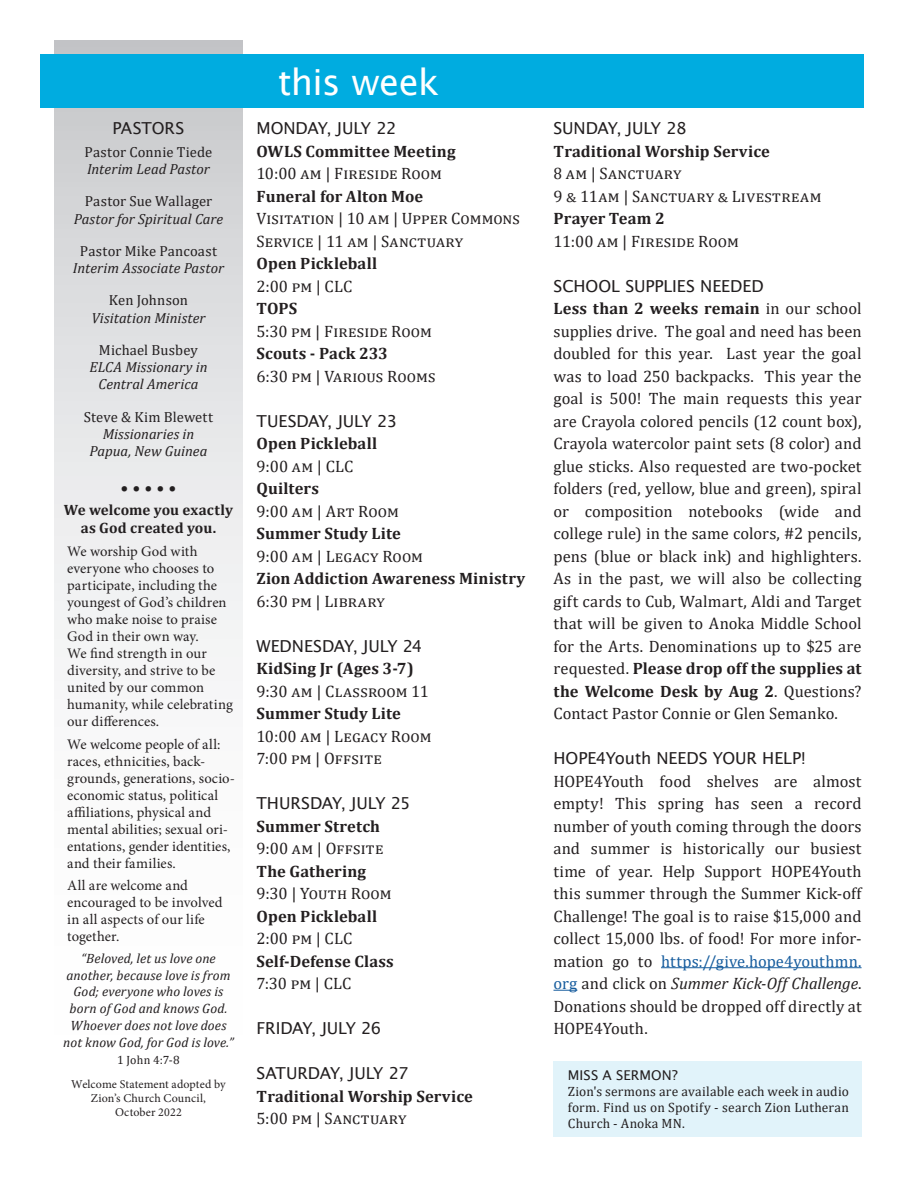
<style>
.page{position:relative;width:918px;height:1188px;background:#fff}
.page>*{position:absolute;margin:0;border:0;box-sizing:border-box;transform-origin:0 0}
.t1{font:36px "Lucida Sans";letter-spacing:-.015em;color:#fff}
.t2{font:18px "Cambria";color:#231f20}
.t3{font:16.5px/22.5px "Cambria";letter-spacing:.01em;color:#231f20;text-align:justify}
.t4{font:700 16.5px "Cambria";letter-spacing:.01em;color:#231f20}
.t5{font:16.5px "Lucida Sans";letter-spacing:-.005em;color:#231f20}
.t6{font:16.5px/22.5px "Cambria";letter-spacing:.035em;color:#231f20}
.t7{font:16.5px/22.5px "Cambria";letter-spacing:.09em;color:#231f20}
.t8{font:16.5px "Cambria";letter-spacing:.05em;color:#231f20}
.t9{font:16.5px "Cambria";letter-spacing:.055em;color:#231f20}
.t10{font:700 15px/18px "Cambria";letter-spacing:.005em;color:#231f20;text-align:center}
.t11{font:14.7px/17px "Minion Pro";letter-spacing:.005em;color:#231f20}
.t12{font:italic 14.7px/17.2px "Cambria";color:#231f20;text-align:center}
.t13{font:14.7px "Cambria";letter-spacing:.01em;color:#231f20}
.t14{font:italic 13.5px/17px "Cambria";letter-spacing:.005em;color:#231f20;text-align:center}
.t15{font:13.5px/16.2px "Cambria";letter-spacing:.015em;color:#231f20;text-align:justify}
.t16{font:13.5px "Lucida Sans";letter-spacing:.01em;color:#231f20}
.t17{font:12px/14.4px "Minion Pro";letter-spacing:.01em;color:#231f20;text-align:center}
.t18{font:12px "Cambria";color:#231f20}
.s1{font-weight:700}
.s2{color:#175d9e}
.s3{font-style:italic}
</style>
<div class="page">
<div style="left:54px;top:40px;width:189px;height:1148px;background:linear-gradient(to bottom,#d0d2d4,#fff)"></div>
<div style="left:40px;top:54px;width:824px;height:54px;background:#00ace0"></div>
<hr style="left:661px;top:967px;width:201px;height:1px;background:#175d9e">
<svg style="left:554px;top:990px;width:23px;height:1px"></svg>
<div style="left:554px;top:1062px;width:308px;height:75px;background:#e1f3fa"></div>
<p class="t5" style="left:113px;top:119px;width:73px">PASTORS</p>
<p class="t13" style="left:85px;top:143px;width:129px">Pastor Connie Tiede</p>
<p class="t12" style="left:87px;top:160px;width:124px">Interim Lead Pastor</p>
<p class="t13" style="left:85px;top:193px;width:129px">Pastor Sue Wallager</p>
<p class="t12" style="left:74px;top:209px;width:151px">Pastor for Spiritual Care</p>
<p class="t13" style="left:80px;top:242px;width:139px">Pastor Mike Pancoast</p>
<p class="t12" style="left:73px;top:259px;width:153px">Interim Associate Pastor</p>
<p class="t13" style="left:109px;top:292px;width:81px">Ken Johnson</p>
<p class="t12" style="left:91px;top:308px;width:116px">Visitation Minister</p>
<p class="t13" style="left:99px;top:341px;width:101px">Michael Busbey</p>
<p class="t12" style="left:89px;top:358px;width:120px">ELCA Missionary in<br>Central America</p>
<p class="t13" style="left:84px;top:408px;width:131px">Steve &amp; Kim Blewett</p>
<p class="t12" style="left:90px;top:425px;width:119px">Missionaries in<br>Papua, New Guinea</p>
<p class="t2" style="left:121px;top:477px;width:57px">• • • • •</p>
<p class="t10" style="left:64px;top:501px;width:171px">We welcome you exactly as God created you.</p>
<p class="t11" style="left:67px;top:543px;width:167px">We worship God with everyone who chooses to participate, including the youngest of God’s children who make noise to praise<br>God in their own way.<br>We find strength in our diversity, and strive to be united by our common humanity, while celebrating our differences.</p>
<p class="t11" style="left:67px;top:736px;width:169px">We welcome people of all: races, ethnicities, back&shy;grounds, generations, socio&shy;economic status, political affiliations, physical and mental abilities; sexual ori&shy;entations, gender identities, and their families.</p>
<p class="t11" style="left:67px;top:877px;width:157px">All are welcome and encouraged to be involved in all aspects of our life together.</p>
<p class="t14" style="left:63px;top:949px;width:172px">“Beloved, let us love one another, because love is from<br>God; everyone who loves is born of God and knows God.<br>Whoever does not love does not know God, for God is love.”</p>
<p class="t18" style="left:117px;top:1053px;width:64px">1 John 4:7-8</p>
<p class="t17" style="left:71px;top:1077px;width:156px">Welcome Statement adopted by<br>Zion’s Church Council,<br>October 2022</p>
<h1 class="t1" style="left:278px;top:61px;width:163px">this week</h1>
<p class="t5" style="left:256px;top:119px;width:142px">MONDAY, JULY 22</p>
<p class="t4" style="left:256px;top:139px;width:201px">OWLS Committee Meeting</p>
<p class="t3" style="left:256px;top:162px;width:187px">10:00 am | Fireside Room</p>
<p class="t4" style="left:256px;top:184px;width:168px">Funeral for Alton Moe</p>
<p class="t6" style="left:256px;top:207px;width:265px">Visitation | 10 am | Upper Commons<br>Service | 11 am | Sanctuary</p>
<p class="t4" style="left:256px;top:252px;width:122px">Open Pickleball</p>
<p class="t3" style="left:256px;top:275px;width:97px">2:00 pm | CLC</p>
<p class="t4" style="left:256px;top:297px;width:42px">TOPS</p>
<p class="t3" style="left:256px;top:320px;width:177px">5:30 pm | Fireside Room</p>
<p class="t4" style="left:256px;top:342px;width:133px">Scouts - Pack 233</p>
<p class="t3" style="left:256px;top:365px;width:181px">6:30 pm | Various Rooms</p>
<p class="t5" style="left:256px;top:411px;width:142px">TUESDAY, JULY 23</p>
<p class="t4" style="left:256px;top:432px;width:122px">Open Pickleball</p>
<p class="t3" style="left:256px;top:455px;width:98px">9:00 am | CLC</p>
<p class="t4" style="left:256px;top:477px;width:64px">Quilters</p>
<p class="t3" style="left:256px;top:500px;width:144px">9:00 am | Art Room</p>
<p class="t4" style="left:256px;top:522px;width:146px">Summer Study Lite</p>
<p class="t3" style="left:256px;top:545px;width:168px">9:00 am | Legacy Room</p>
<p class="t4" style="left:256px;top:567px;width:270px">Zion Addiction Awareness Ministry</p>
<p class="t9" style="left:256px;top:591px;width:130px">6:30 pm | Library</p>
<p class="t5" style="left:256px;top:637px;width:167px">WEDNESDAY, JULY 24</p>
<p class="t4" style="left:256px;top:657px;width:159px">KidSing Jr (Ages 3-7)</p>
<p class="t8" style="left:256px;top:681px;width:174px">9:30 am | Classroom 11</p>
<p class="t4" style="left:256px;top:702px;width:146px">Summer Study Lite</p>
<p class="t3" style="left:256px;top:725px;width:177px">10:00 am | Legacy Room<br>7:00 pm | Offsite</p>
<p class="t5" style="left:256px;top:794px;width:156px">THURSDAY, JULY 25</p>
<p class="t4" style="left:256px;top:815px;width:125px">Summer Stretch</p>
<p class="t3" style="left:256px;top:837px;width:128px">9:00 am | Offsite</p>
<p class="t4" style="left:256px;top:860px;width:111px">The Gathering</p>
<p class="t3" style="left:256px;top:882px;width:137px">9:30 | Youth Room</p>
<p class="t4" style="left:256px;top:905px;width:122px">Open Pickleball</p>
<p class="t3" style="left:256px;top:927px;width:97px">2:00 pm | CLC</p>
<p class="t4" style="left:256px;top:950px;width:139px">Self-Defense Class</p>
<p class="t3" style="left:256px;top:972px;width:96px">7:30 pm | CLC</p>
<p class="t5" style="left:256px;top:1019px;width:126px">FRIDAY, JULY 26</p>
<p class="t5" style="left:256px;top:1064px;width:154px">SATURDAY, JULY 27</p>
<p class="t4" style="left:256px;top:1085px;width:218px">Traditional Worship Service</p>
<p class="t3" style="left:256px;top:1107px;width:151px">5:00 pm | Sanctuary</p>
<p class="t5" style="left:554px;top:119px;width:134px">SUNDAY, JULY 28</p>
<p class="t4" style="left:554px;top:139px;width:218px">Traditional Worship Service</p>
<p class="t7" style="left:554px;top:162px;width:270px">8 am | Sanctuary<br>9 &amp; 11am | Sanctuary &amp; Livestream</p>
<p class="t4" style="left:554px;top:207px;width:113px">Prayer Team 2</p>
<p class="t3" style="left:554px;top:230px;width:187px">11:00 am | Fireside Room</p>
<p class="t5" style="left:554px;top:276px;width:212px">SCHOOL SUPPLIES NEEDED</p>
<p class="t3" style="left:554px;top:297px;width:310px"><span class="s1">Less than 2 weeks remain</span> in our school supplies drive. The goal and need has been doubled for this year. Last year the goal was to load 250 backpacks. This year the goal is 500! The main requests this year are Crayola colored pencils (12 count box), Crayola watercolor paint sets (8 color) and glue sticks. Also requested are two-pocket folders (red, yellow, blue and green), spiral or composition notebooks (wide and college rule) in the same colors, #2 pencils, pens (blue or black ink) and highlighters.<br>As in the past, we will also be collecting gift cards to Cub, Walmart, Aldi and Target that will be given to Anoka Middle School for the Arts. Denominations up to $25 are requested. <span class="s1">Please drop off the supplies at the Welcome Desk by Aug 2</span>. Questions?<br>Contact Pastor Connie or Glen Semanko.</p>
<p class="t5" style="left:554px;top:749px;width:254px">HOPE4Youth NEEDS YOUR HELP!</p>
<p class="t3" style="left:554px;top:770px;width:310px">HOPE4Youth food shelves are almost empty! This spring has seen a record number of youth coming through the doors and summer is historically our busiest time of year. Help Support HOPE4Youth this summer through the Summer Kick-off Challenge! The goal is to raise $15,000 and collect 15,000 lbs. of food! For more infor&shy;mation go to <span class="s2">https://give.hope4youthmn. org</span> and click on <span class="s3">Summer Kick-Off Challenge</span>.<br>Donations should be dropped off directly at HOPE4Youth.</p>
<p class="t16" style="left:568px;top:1067px;width:111px">MISS A SERMON?</p>
<p class="t15" style="left:568px;top:1083px;width:283px">Zion's sermons are available each week in audio form. Find us on Spotify - search Zion Lutheran Church - Anoka MN.</p>
</div>
